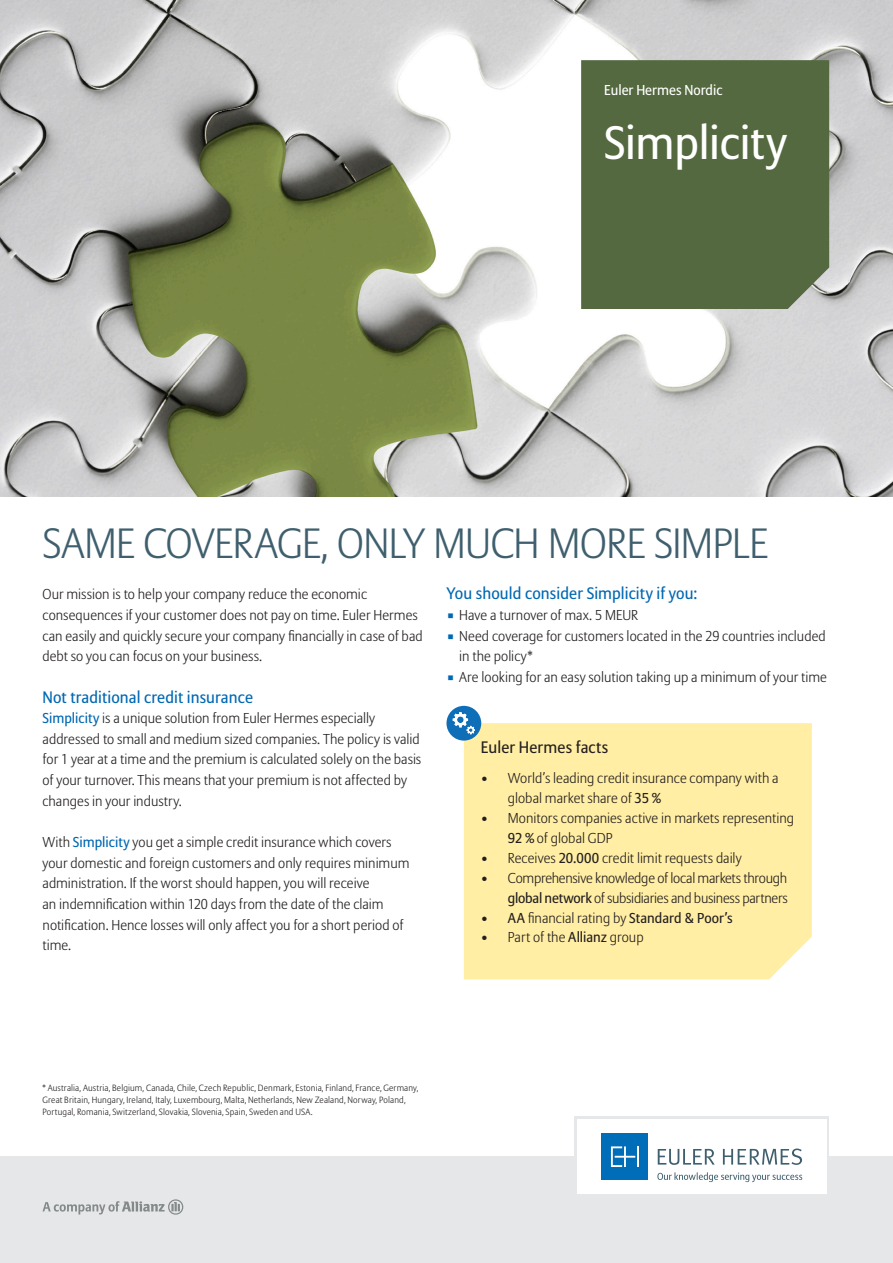
<style>
.page{position:relative;width:893px;height:1263px;background:#fff}
.page>*{position:absolute;margin:0;border:0;box-sizing:border-box;transform-origin:0 0}
.t1{font:46.5px "Allianz Sans";letter-spacing:-.005em;color:#fff}
.Lead_in_16_19{font:300 42px "Allianz Sans";letter-spacing:-.015em;color:#3f5f6e}
.Subhead_11_14_ASR_DL{font:16.5px "Allianz Sans";letter-spacing:.005em;color:#0168b3}
.Subhead_11_14_ASR_DL-2{font:16.5px "Allianz Sans";letter-spacing:.01em;color:#231f20}
.MBT{font:300 14.25px/20.7px "Allianz Sans";color:#231f20}
.Adressor{font:14.25px "Allianz Sans";color:#fff}
.address_6{font:300 9px/12px "Allianz Sans";letter-spacing:.015em;color:#231f20}
.s1{font-weight:400;color:#0168b3}
.s2{font-size:12px;color:#0168b3}
.s3{font-weight:400}
</style>
<div class="page">
<div style="left:0;top:1156px;width:893px;height:107px;background:#e6e7e9"></div>
<div style="left:575px;top:1116px;width:254px;height:80px;background:#e6e7e9"></div>
<div style="left:577px;top:1119px;width:250px;height:75px;background:#fff"></div>
<svg style="left:43px;top:1199px;width:140px;height:16px"></svg>
<div style="left:602px;top:1133px;width:46px;height:47px;background:#006db8"></div>
<hr style="left:637px;top:1146px;width:2px;height:21px;background:#fff">
<svg style="left:611px;top:1146px;width:24px;height:21px"></svg>
<svg style="left:658px;top:1149px;width:57px;height:16px"></svg>
<svg style="left:723px;top:1148px;width:79px;height:17px"></svg>
<svg style="left:657px;top:1172px;width:145px;height:10px"></svg>
<img style="left:0;top:0;width:893px;height:496px">
<div style="left:581px;top:60px;width:248px;height:249px;background:#54693f"></div>
<div style="left:464px;top:723px;width:348px;height:256px;background:#ffeea3"></div>
<div style="left:446px;top:706px;width:35px;height:35px;background:#0f6eb8;border-radius:50%"></div>
<svg style="left:453px;top:712px;width:22px;height:22px"></svg>
<p class="Adressor" style="left:604px;top:81px;width:120px">Euler Hermes Nordic</p>
<p class="t1" style="left:604px;top:115px;width:184px">Simplicity</p>
<p class="Lead_in_16_19" style="left:43px;top:518px;width:727px">SAME COVERAGE, ONLY MUCH MORE SIMPLE</p>
<p class="MBT" style="left:43px;top:584px;width:382px">Our mission is to help your company reduce the economic consequences if your customer does not pay on time. Euler Hermes can easily and quickly secure your company financially in case of bad debt so you can focus on your business.</p>
<p class="Subhead_11_14_ASR_DL" style="left:43px;top:687px;width:212px">Not traditional credit insurance</p>
<p class="MBT" style="left:43px;top:708px;width:380px"><span class="s1">Simplicity</span> is a unique solution from Euler Hermes especially addressed to small and medium sized companies. The policy is valid for 1 year at a time and the premium is calculated solely on the basis of your turnover. This means that your premium is not affected by changes in your industry.</p>
<p class="MBT" style="left:43px;top:831px;width:368px">With <span class="s1">Simplicity</span> you get a simple credit insurance which covers your domestic and foreign customers and only requires minimum administration. If the worst should happen, you will receive<br>an indemnification within 120 days from the date of the claim notification. Hence losses will only affect you for a short period of time.</p>
<p class="Subhead_11_14_ASR_DL" style="left:446px;top:584px;width:252px">You should consider Simplicity if you:</p>
<p class="MBT" style="left:446px;top:605px;width:193px"><span class="s2">◾</span> Have a turnover of max. 5 MEUR</p>
<p class="MBT" style="left:459px;top:625px;width:368px;text-indent:-13px"><span class="s2">◾</span> Need coverage for customers located in the 29 countries included in the policy*</p>
<p class="MBT" style="left:446px;top:666px;width:382px"><span class="s2">◾</span> Are looking for an easy solution taking up a minimum of your time</p>
<p class="Subhead_11_14_ASR_DL-2" style="left:481px;top:737px;width:129px">Euler Hermes facts</p>
<p class="MBT" style="left:508px;top:768px;width:272px;line-height:19.8px;text-indent:-27px">• World’s leading credit insurance company with a global market share of <span class="s3">35 %</span></p>
<p class="MBT" style="left:508px;top:808px;width:288px;line-height:19.8px;text-indent:-27px">• Monitors companies active in markets representing<br><span class="s3">92 %</span> of global GDP</p>
<p class="MBT" style="left:481px;top:847px;width:262px">• Receives <span class="s3">20.000</span> credit limit requests daily</p>
<p class="MBT" style="left:481px;top:868px;width:309px;line-height:19.8px;text-align:right">• Comprehensive knowledge of local markets through <span class="s3">global network</span> of subsidiaries and business partners</p>
<p class="MBT" style="left:481px;top:907px;width:253px">• <span class="s3">AA</span> financial rating by <span class="s3">Standard &amp; Poor’s</span></p>
<p class="MBT" style="left:481px;top:927px;width:164px">• Part of the <span class="s3">Allianz</span> group</p>
<p class="address_6" style="left:43px;top:1082px;width:377px">* Australia, Austria, Belgium, Canada, Chile, Czech Republic, Denmark, Estonia, Finland, France, Germany,<br>Great Britain, Hungary, Ireland, Italy, Luxembourg, Malta, Netherlands, New Zealand, Norway, Poland,<br>Portugal, Romania, Switzerland, Slovakia, Slovenia, Spain, Sweden and USA.</p>
</div>
